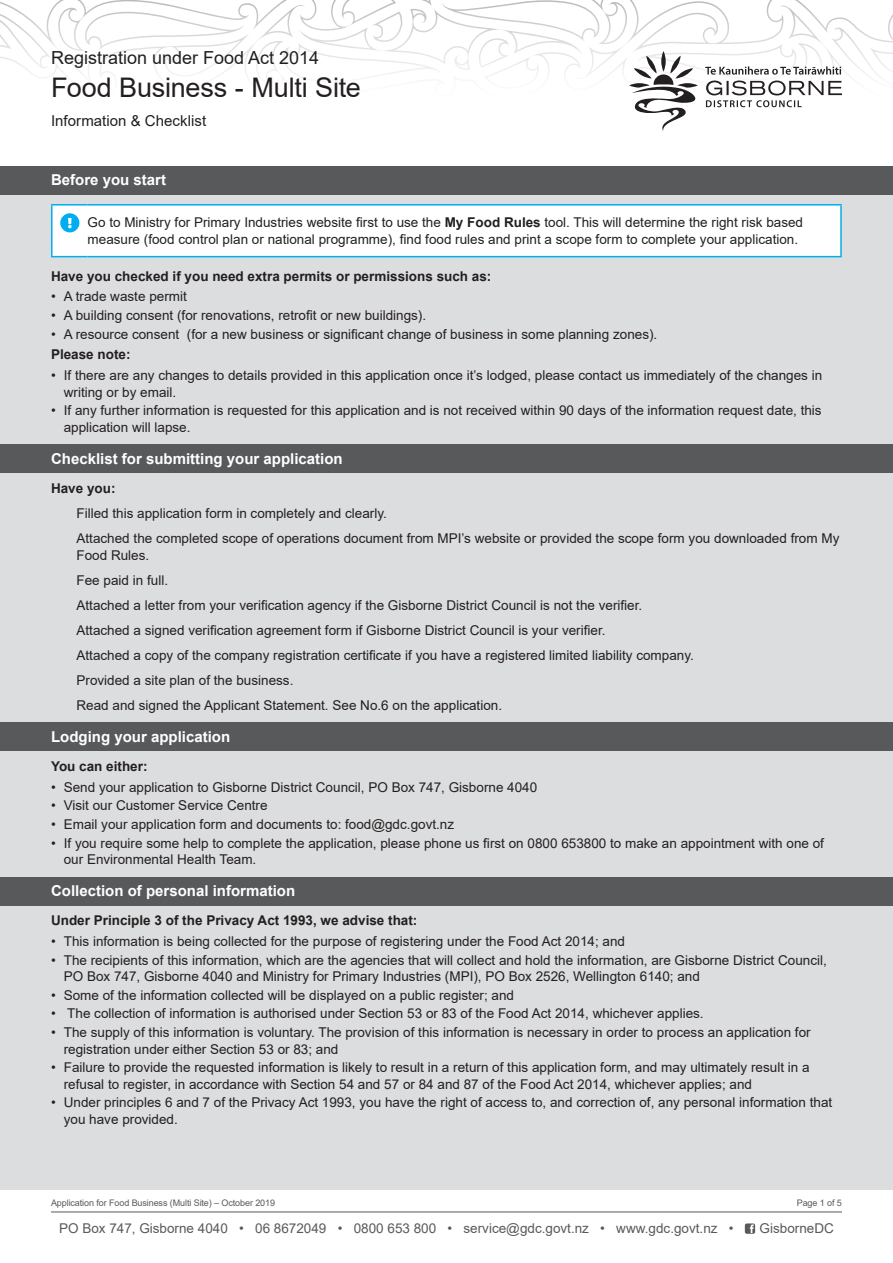
<style>
.page{position:relative;width:893px;height:1263px;background:#fff}
.page>*{position:absolute;margin:0;border:0;box-sizing:border-box;transform-origin:0 0}
.t1{font:27px "Arial";letter-spacing:-.01em;color:#231f20}
.t2{font:18px "Arial";color:#231f20}
.t3{font:700 15px "Arial";color:#fff}
.t4{font:15px "Arial";letter-spacing:.005em;color:#231f20}
.t5{font:13.5px/16.5px "Arial";color:#231f20}
.t6{font:700 13.5px "Arial";color:#231f20}
.t7{font:13.5px "Arial";color:#58595b}
.t8{font:9px "Arial";letter-spacing:-.01em;color:#58595b}
.s1{font-weight:700}
</style>
<div class="page">
<hr style="left:51px;top:1211px;width:791px;height:1px;background:#58595b">
<svg style="left:745px;top:1223px;width:10px;height:11px"></svg>
<div style="left:0;top:174px;width:893px;height:1015px;background:#dcddde"></div>
<svg style="left:0;top:0;width:893px;height:77px"></svg>
<svg style="left:629px;top:51px;width:213px;height:80px"></svg>
<div style="left:0;top:166px;width:893px;height:29px;background:#58595b"></div>
<div style="left:0;top:444px;width:893px;height:29px;background:#58595b"></div>
<div style="left:0;top:722px;width:893px;height:29px;background:#58595b"></div>
<div style="left:0;top:877px;width:893px;height:28px;background:#58595b"></div>
<hr style="left:51px;top:204px;width:37px;height:2px;background:#00aeef">
<hr style="left:51px;top:206px;width:2px;height:50px;background:#00aeef">
<hr style="left:88px;top:204px;width:754px;height:2px;background:#00aeef">
<hr style="left:840px;top:206px;width:2px;height:50px;background:#00aeef">
<hr style="left:51px;top:256px;width:37px;height:1px;background:#00aeef">
<hr style="left:88px;top:256px;width:754px;height:1px;background:#00aeef">
<div style="left:52px;top:205px;width:789px;height:52px;background:#fff"></div>
<h2 class="t2" style="left:51px;top:45px;width:270px">Registration under Food Act 2014</h2>
<h1 class="t1" style="left:51px;top:69px;width:311px">Food Business - Multi Site</h1>
<p class="t4" style="left:51px;top:111px;width:157px">Information &amp; Checklist</p>
<p class="t3" style="left:51px;top:169px;width:117px">Before you start</p>
<p class="t5" style="left:88px;top:214px;width:717px">Go to Ministry for Primary Industries website first to use the <span class="s1">My Food Rules</span> tool. This will determine the right risk based measure (food control plan or national programme), find food rules and print a scope form to complete your application.</p>
<p class="t6" style="left:51px;top:266px;width:442px">Have you checked if you need extra permits or permissions such as:</p>
<p class="t5" style="left:51px;top:288px;width:137px">• A trade waste permit</p>
<p class="t5" style="left:51px;top:307px;width:377px">• A building consent (for renovations, retrofit or new buildings).</p>
<p class="t5" style="left:51px;top:326px;width:608px">• A resource consent (for a new business or significant change of business in some planning zones).</p>
<p class="t6" style="left:51px;top:345px;width:81px">Please note:</p>
<p class="t5" style="left:64px;top:367px;width:760px;text-indent:-13px">• If there are any changes to details provided in this application once it’s lodged, please contact us immediately of the changes in writing or by email.</p>
<p class="t5" style="left:64px;top:402px;width:759px;text-indent:-13px">• If any further information is requested for this application and is not received within 90 days of the information request date, this application will lapse.</p>
<p class="t3" style="left:51px;top:448px;width:293px">Checklist for submitting your application</p>
<p class="t6" style="left:51px;top:479px;width:66px">Have you:</p>
<p class="t5" style="left:77px;top:501px;width:764px;line-height:25px">Filled this application form in completely and clearly.<br>Attached the completed scope of operations document from MPI’s website or provided the scope form you downloaded from My</p>
<p class="t5" style="left:77px;top:542px;width:619px;line-height:25px">Food Rules.<br>Fee paid in full.<br>Attached a letter from your verification agency if the Gisborne District Council is not the verifier.<br>Attached a signed verification agreement form if Gisborne District Council is your verifier.<br>Attached a copy of the company registration certificate if you have a registered limited liability company.<br>Provided a site plan of the business.<br>Read and signed the Applicant Statement. See No.6 on the application.</p>
<p class="t3" style="left:51px;top:726px;width:181px">Lodging your application</p>
<p class="t6" style="left:51px;top:757px;width:98px">You can either:</p>
<p class="t5" style="left:51px;top:778px;width:488px">• Send your application to Gisborne District Council, PO Box 747, Gisborne 4040</p>
<p class="t5" style="left:51px;top:797px;width:218px">• Visit our Customer Service Centre</p>
<p class="t5" style="left:51px;top:816px;width:405px">• Email your application form and documents to: food@gdc.govt.nz</p>
<p class="t5" style="left:64px;top:834px;width:762px;text-indent:-13px">• If you require some help to complete the application, please phone us first on 0800 653800 to make an appointment with one of our Environmental Health Team.</p>
<p class="t3" style="left:51px;top:880px;width:246px">Collection of personal information</p>
<p class="t6" style="left:51px;top:911px;width:368px">Under Principle 3 of the Privacy Act 1993, we advise that:</p>
<p class="t5" style="left:51px;top:933px;width:576px">• This information is being collected for the purpose of registering under the Food Act 2014; and</p>
<p class="t5" style="left:64px;top:951px;width:765px;text-indent:-13px">• The recipients of this information, which are the agencies that will collect and hold the information, are Gisborne District Council,<br>PO Box 747, Gisborne 4040 and Ministry for Primary Industries (MPI), PO Box 2526, Wellington 6140; and</p>
<p class="t5" style="left:51px;top:987px;width:464px">• Some of the information collected will be displayed on a public register; and</p>
<p class="t5" style="left:51px;top:1005px;width:654px">• The collection of information is authorised under Section 53 or 83 of the Food Act 2014, whichever applies.</p>
<p class="t5" style="left:64px;top:1024px;width:748px;text-indent:-13px">• The supply of this information is voluntary. The provision of this information is necessary in order to process an application for registration under either Section 53 or 83; and</p>
<p class="t5" style="left:64px;top:1059px;width:747px;text-indent:-13px">• Failure to provide the requested information is likely to result in a return of this application form, and may ultimately result in a refusal to register, in accordance with Section 54 and 57 or 84 and 87 of the Food Act 2014, whichever applies; and</p>
<p class="t5" style="left:64px;top:1094px;width:770px;text-indent:-13px">• Under principles 6 and 7 of the Privacy Act 1993, you have the right of access to, and correction of, any personal information that you have provided.</p>
<p class="t8" style="left:51px;top:1196px;width:226px">Application for Food Business (Multi Site) – October 2019</p>
<p class="t8" style="left:797px;top:1196px;width:47px">Page 1 of 5</p>
<p class="t7" style="left:59px;top:1219px;width:676px">PO Box 747, Gisborne 4040 • 06 8672049 • 0800 653 800 • service@gdc.govt.nz • www.gdc.govt.nz •</p>
<p class="t7" style="left:760px;top:1219px;width:76px">GisborneDC</p>
</div>
